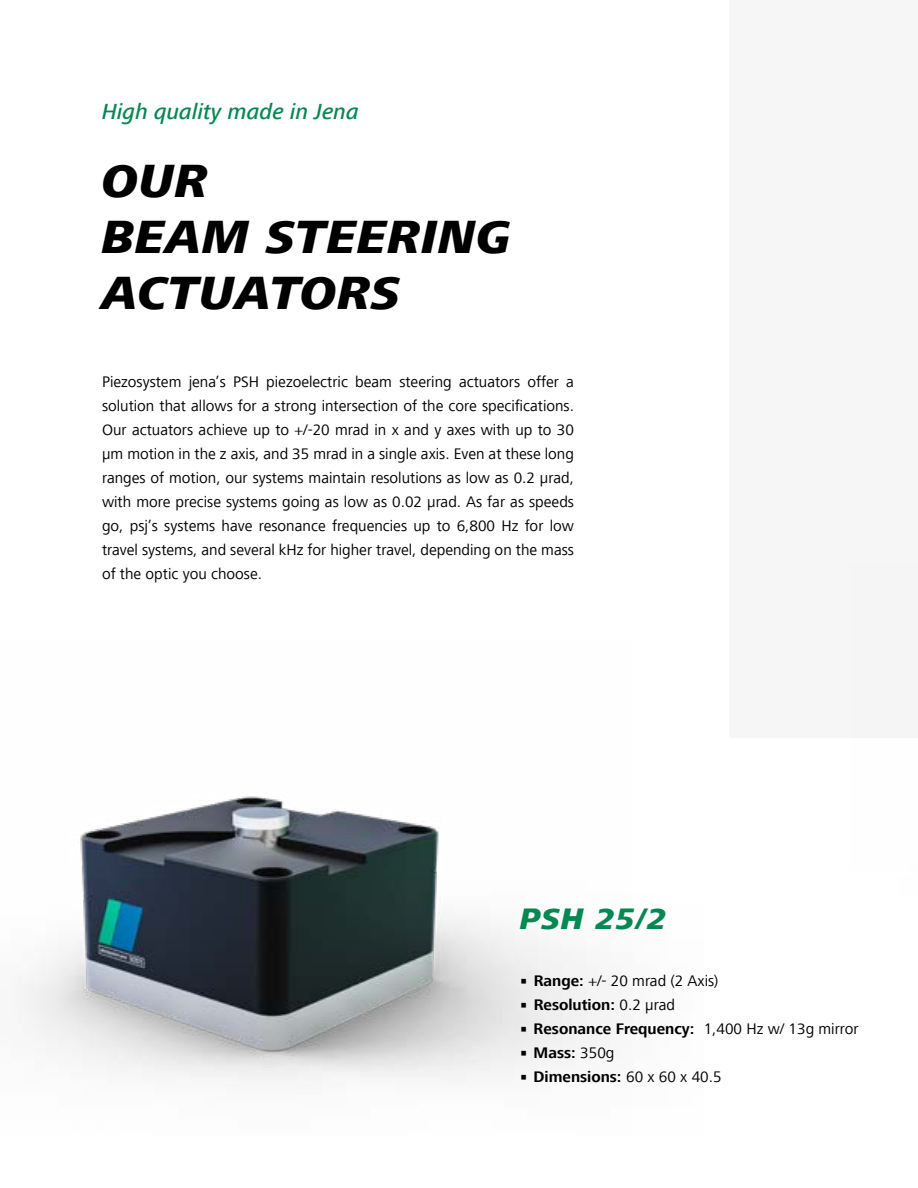
<style>
.page{position:relative;width:918px;height:1188px;background:#fff}
.page>*{position:absolute;margin:0;border:0;box-sizing:border-box;transform-origin:0 0}
.t1{font:italic 800 48px/56.1px "Frutiger Next LT";letter-spacing:.025em;color:#000}
.t2{font:italic 800 30.45px "Frutiger Next LT";color:#078852}
.t3{font:italic 500 22.5px "Frutiger Next LT";color:#078852}
.t4{font:15.75px/24px "Frutiger Next LT";color:#000}
.s1{font-weight:700}
</style>
<div class="page">
<img style="left:20px;top:796px;width:590px;height:284px">
<div style="left:729px;top:0;width:189px;height:738px;background:#f6f6f6"></div>
<svg style="left:522px;top:979px;width:4px;height:5px"></svg>
<svg style="left:522px;top:1003px;width:4px;height:5px"></svg>
<svg style="left:521px;top:1027px;width:5px;height:5px"></svg>
<svg style="left:521px;top:1051px;width:5px;height:5px"></svg>
<svg style="left:521px;top:1075px;width:5px;height:5px"></svg>
<h3 class="t3" style="left:102px;top:99px;width:258px">High quality made in Jena</h3>
<h1 class="t1" style="left:102px;top:153px;width:410px">OUR<br>BEAM STEERING<br>ACTUATORS</h1>
<p class="t4" style="left:102px;top:370px;width:474px;text-align:justify">Piezosystem jena’s PSH piezoelectric beam steering actuators offer a solution that allows for a strong intersection of the core specifications.<br>Our actuators achieve up to +/-20 mrad in x and y axes with up to 30 µm motion in the z axis, and 35 mrad in a single axis. Even at these long ranges of motion, our systems maintain resolutions as low as 0.2 µrad, with more precise systems going as low as 0.02 µrad. As far as speeds go, psj’s systems have resonance frequencies up to 6,800 Hz for low travel systems, and several kHz for higher travel, depending on the mass of the optic you choose.</p>
<h2 class="t2" style="left:520px;top:901px;width:148px">PSH 25/2</h2>
<p class="t4" style="left:534px;top:969px;width:327px"><span class="s1">Range:</span> +/- 20 mrad (2 Axis)<br><span class="s1">Resolution:</span> 0.2 µrad<br><span class="s1">Resonance Frequency:</span> 1,400 Hz w/ 13g mirror<br><span class="s1">Mass:</span> 350g<br><span class="s1">Dimensions:</span> 60 x 60 x 40.5</p>
</div>
